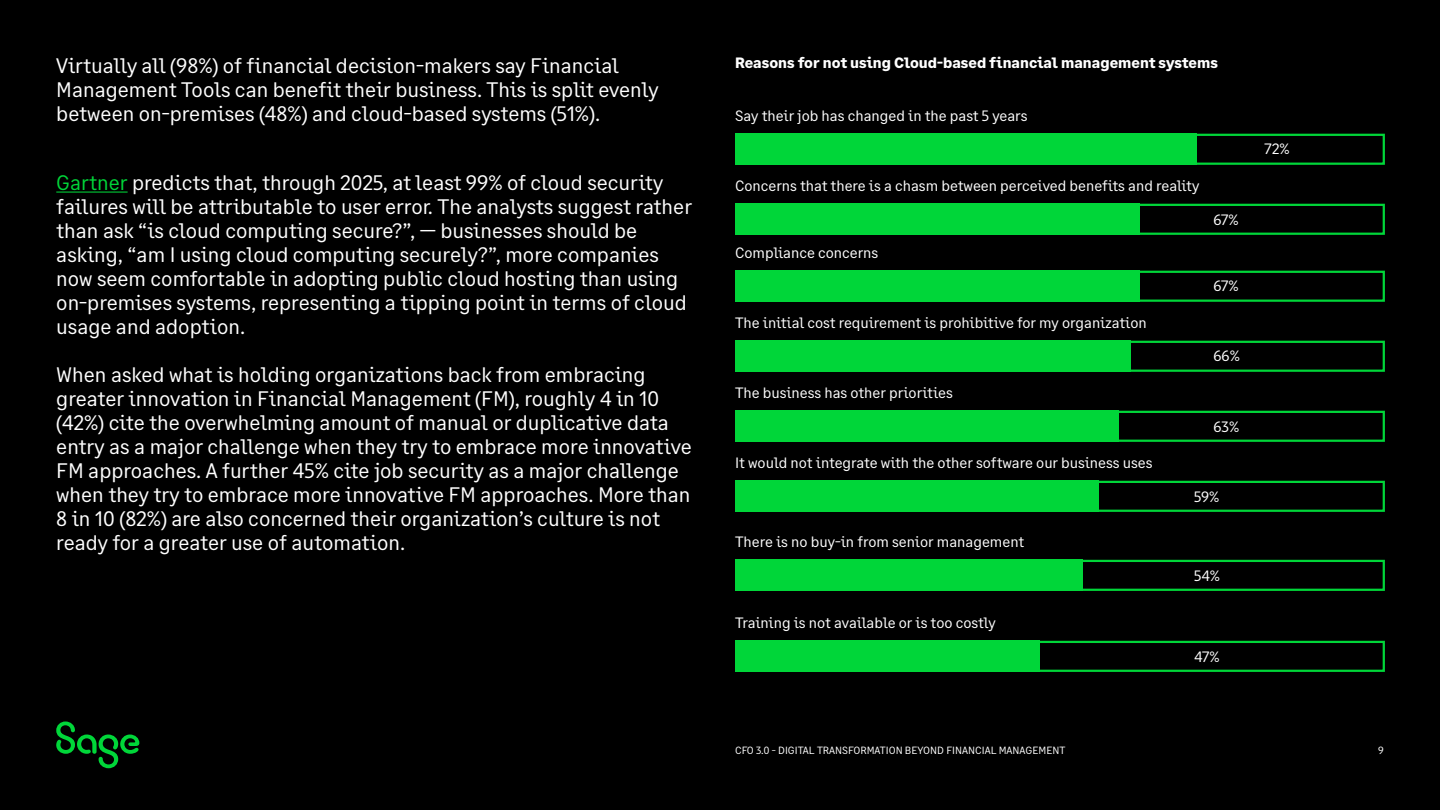
<style>
.page{position:relative;width:1440px;height:810px;background:#000}
.page>*{position:absolute;margin:0;border:0;box-sizing:border-box;transform-origin:0 0}
.t1{font:21px/24px "Sage Text";color:#fff}
.t2{font:15px "Sage Text";color:#fff}
.t3{font:700 15px "Sage Text";color:#fff}
.t4{font:10.5px "Sage Text";color:#fff}
.s1{color:#00d639}
</style>
<div class="page">
<hr style="left:56px;top:192px;width:72px;height:1px;background:#00d639">
<div style="left:735px;top:134px;width:462px;height:31px;background:#00d639"></div>
<div style="left:735px;top:204px;width:405px;height:31px;background:#00d639"></div>
<div style="left:735px;top:271px;width:405px;height:31px;background:#00d639"></div>
<div style="left:735px;top:341px;width:395px;height:31px;background:#00d639"></div>
<div style="left:735px;top:411px;width:383px;height:31px;background:#00d639"></div>
<div style="left:735px;top:481px;width:364px;height:31px;background:#00d639"></div>
<div style="left:735px;top:560px;width:347px;height:31px;background:#00d639"></div>
<div style="left:735px;top:641px;width:305px;height:31px;background:#00d639"></div>
<div style="left:735px;top:134px;width:650px;height:31px;border:2px solid #00d639"></div>
<div style="left:735px;top:204px;width:650px;height:31px;border:2px solid #00d639"></div>
<div style="left:735px;top:271px;width:650px;height:31px;border:2px solid #00d639"></div>
<div style="left:735px;top:341px;width:650px;height:31px;border:2px solid #00d639"></div>
<div style="left:735px;top:411px;width:650px;height:31px;border:2px solid #00d639"></div>
<div style="left:735px;top:481px;width:650px;height:31px;border:2px solid #00d639"></div>
<div style="left:735px;top:560px;width:650px;height:31px;border:2px solid #00d639"></div>
<div style="left:735px;top:641px;width:650px;height:31px;border:2px solid #00d639"></div>
<svg style="left:56px;top:722px;width:83px;height:46px"></svg>
<p class="t1" style="left:56px;top:54px;width:604px">Virtually all (98%) of financial decision-makers say Financial<br>Management Tools can benefit their business. This is split evenly between on-premises (48%) and cloud-based systems (51%).</p>
<p class="t1" style="left:56px;top:171px;width:637px"><span class="s1">Gartner</span> predicts that, through 2025, at least 99% of cloud security failures will be attributable to user error. The analysts suggest rather than ask “is cloud computing secure?”, — businesses should be asking, “am I using cloud computing securely?”, more companies now seem comfortable in adopting public cloud hosting than using on-premises systems, representing a tipping point in terms of cloud usage and adoption.</p>
<p class="t1" style="left:56px;top:363px;width:637px">When asked what is holding organizations back from embracing greater innovation in Financial Management (FM), roughly 4 in 10 (42%) cite the overwhelming amount of manual or duplicative data entry as a major challenge when they try to embrace more innovative FM approaches. A further 45% cite job security as a major challenge when they try to embrace more innovative FM approaches. More than 8 in 10 (82%) are also concerned their organization’s culture is not ready for a greater use of automation.</p>
<p class="t3" style="left:735px;top:54px;width:484px">Reasons for not using Cloud-based financial management systems</p>
<p class="t2" style="left:735px;top:107px;width:294px">Say their job has changed in the past 5 years</p>
<p class="t2" style="left:735px;top:177px;width:466px">Concerns that there is a chasm between perceived benefits and reality</p>
<p class="t2" style="left:735px;top:244px;width:145px">Compliance concerns</p>
<p class="t2" style="left:735px;top:314px;width:413px">The initial cost requirement is prohibitive for my organization</p>
<p class="t2" style="left:735px;top:384px;width:219px">The business has other priorities</p>
<p class="t2" style="left:735px;top:454px;width:419px">It would not integrate with the other software our business uses</p>
<p class="t2" style="left:1214px;top:210px;width:27px">67%</p>
<p class="t2" style="left:1214px;top:277px;width:27px">67%</p>
<p class="t2" style="left:1214px;top:347px;width:28px">66%</p>
<p class="t2" style="left:1214px;top:417px;width:27px">63%</p>
<p class="t2" style="left:735px;top:533px;width:291px">There is no buy-in from senior management</p>
<p class="t2" style="left:735px;top:614px;width:262px">Training is not available or is too costly</p>
<p class="t2" style="left:1194px;top:487px;width:27px">59%</p>
<p class="t2" style="left:1194px;top:566px;width:28px">54%</p>
<p class="t2" style="left:1194px;top:647px;width:27px">47%</p>
<p class="t2" style="left:1264px;top:140px;width:27px">72%</p>
<p class="t4" style="left:735px;top:744px;width:332px">CFO 3.0 - DIGITAL TRANSFORMATION BEYOND FINANCIAL MANAGEMENT</p>
<p class="t4" style="left:1378px;top:744px;width:7px">9</p>
</div>
